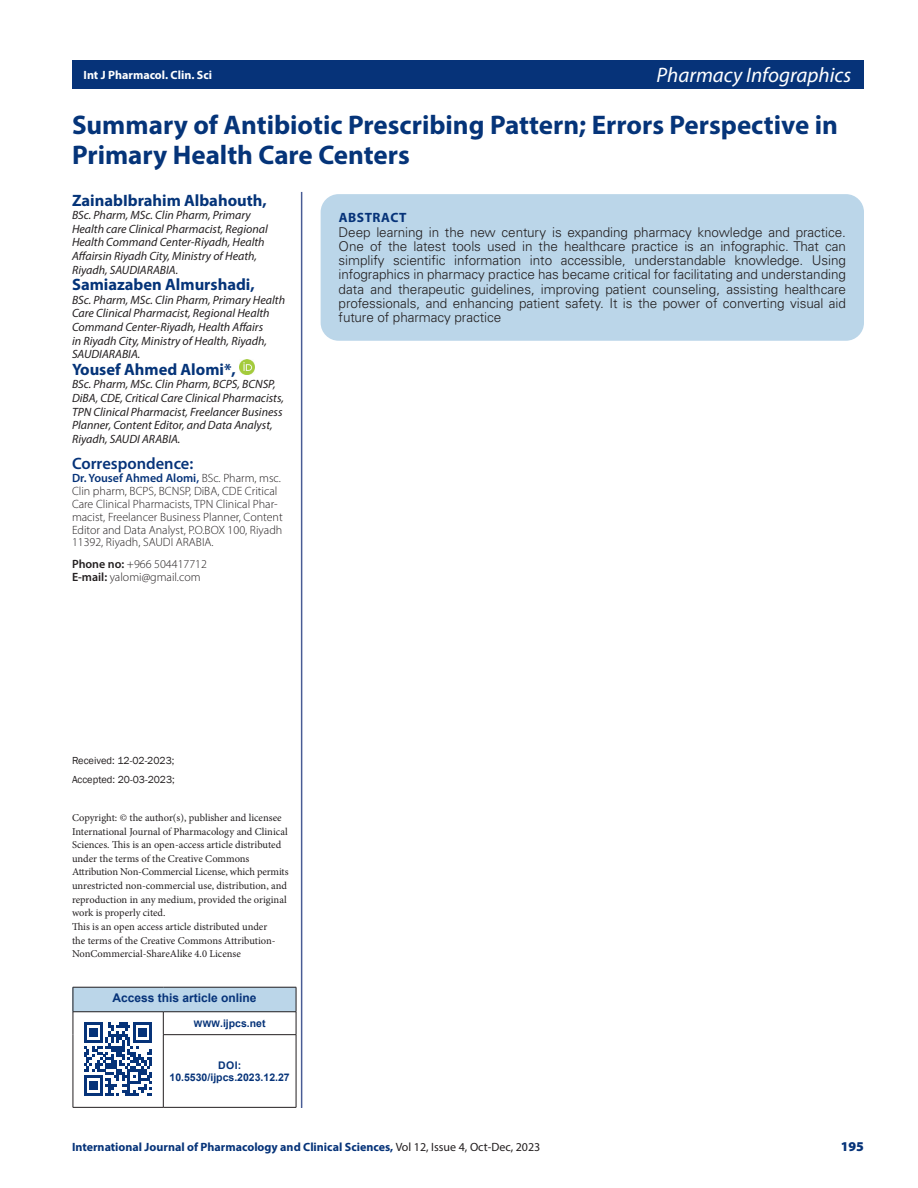
<style>
.page{position:relative;width:918px;height:1188px;background:#fff}
.page>*{position:absolute;margin:0;border:0;box-sizing:border-box;transform-origin:0 0}
.CT{font:700 27px/30px "Myriad Pro";color:#053479}
.t1{font:italic 21px "Myriad Pro";color:#fff}
.CA_Aff{font:700 16.5px "Myriad Pro";color:#053479}
.CA{font:600 16.5px "Myriad Pro";color:#063379}
.ABS_TXT{font:300 13.5px/14.2px "Univers LT Std";letter-spacing:-.005em;color:#231f20;text-align:justify}
.ABS_HD{font:700 13.5px "Myriad Pro";letter-spacing:.04em;color:#063379}
.t2{font:900 13.5px "Myriad Pro";color:#063379}
.CA_Aff-2{font:italic 12px/13.6px "Myriad Pro";color:#231f20}
.CA-2{font:300 12px/12.9px "Myriad Pro";color:#231f20}
.t3{font:700 12px "Myriad Pro";color:#063379}
.t4{font:700 12px "Arial";color:#063379}
.t5{font:700 12px "Myriad Pro";color:#fff}
.t6{font:10.5px/13.6px "Minion Pro";letter-spacing:-.005em;color:#231f20}
.t7{font:700 10.5px "Arial";color:#063379}
.HTC{font:10.5px "Franklin Gothic";color:#231f20}
.s1{font-weight:600;color:#063379}
.s2{font-weight:600}
.s3{font-size:9px}
.s4{font-weight:400;color:#231f20}
</style>
<div class="page">
<div style="left:72px;top:60px;width:792px;height:28px;background:#063379"></div>
<img style="left:239px;top:359px;width:16px;height:16px">
<div style="left:301px;top:192px;width:1px;height:916px;border:1px solid #485c95"></div>
<div style="left:73px;top:987px;width:223px;height:25px;background:#bbd6e9"></div>
<hr style="left:73px;top:987px;width:90px;height:1px;background:#231f20">
<hr style="left:163px;top:987px;width:133px;height:1px;background:#231f20">
<hr style="left:73px;top:1011px;width:90px;height:1px;background:#231f20">
<svg style="left:73px;top:987px;width:1px;height:48px"></svg>
<hr style="left:73px;top:1035px;width:1px;height:72px;background:#231f20">
<hr style="left:73px;top:1107px;width:90px;height:1px;background:#231f20">
<hr style="left:163px;top:1011px;width:133px;height:1px;background:#231f20">
<svg style="left:163px;top:1012px;width:1px;height:22px"></svg>
<svg style="left:296px;top:987px;width:1px;height:47px"></svg>
<hr style="left:163px;top:1034px;width:133px;height:1px;background:#231f20">
<hr style="left:163px;top:1035px;width:1px;height:72px;background:#231f20">
<hr style="left:296px;top:1035px;width:1px;height:72px;background:#231f20">
<hr style="left:163px;top:1107px;width:133px;height:1px;background:#231f20">
<svg style="left:84px;top:1022px;width:68px;height:74px"></svg>
<div style="left:321px;top:194px;width:543px;height:147px;background:#bbd6e9;border-radius:18px"></div>
<p class="t5" style="left:84px;top:68px;width:130px">Int J Pharmacol. Clin. Sci</p>
<h2 class="t1" style="left:657px;top:62px;width:196px">Pharmacy Infographics</h2>
<p class="CT" style="left:72px;top:109px;width:768px">Summary of Antibiotic Prescribing Pattern; Errors Perspective in<br>Primary Health Care Centers</p>
<p class="CA_Aff" style="left:72px;top:189px;width:196px">ZainabIbrahim Albahouth,</p>
<p class="CA_Aff-2" style="left:72px;top:208px;width:180px">BSc. Pharm, MSc. Clin Pharm, Primary</p>
<p class="CA_Aff-2" style="left:72px;top:222px;width:197px">Health care Clinical Pharmacist, Regional</p>
<p class="CA_Aff-2" style="left:72px;top:235px;width:194px">Health Command Center-Riyadh, Health</p>
<p class="CA_Aff-2" style="left:72px;top:249px;width:187px">Affairsin Riyadh City, Ministry of Heath,</p>
<p class="CA_Aff-2" style="left:72px;top:263px;width:108px">Riyadh, SAUDIARABIA.</p>
<p class="CA_Aff" style="left:72px;top:274px;width:184px">Samiazaben Almurshadi,</p>
<p class="CA_Aff-2" style="left:72px;top:293px;width:215px">BSc. Pharm, MSc. Clin Pharm, Primary Health Care Clinical Pharmacist, Regional Health Command Center-Riyadh, Health Affairs<br>in Riyadh City, Ministry of Health, Riyadh, SAUDIARABIA.</p>
<p class="CA_Aff" style="left:72px;top:359px;width:165px">Yousef Ahmed Alomi*,</p>
<p class="CA_Aff-2" style="left:72px;top:377px;width:205px">BSc. Pharm, MSc. Clin Pharm, BCPS, BCNSP,</p>
<p class="CA_Aff-2" style="left:72px;top:391px;width:213px">DiBA, CDE, Critical Care Clinical Pharmacists,</p>
<p class="CA_Aff-2" style="left:72px;top:405px;width:212px">TPN Clinical Pharmacist, Freelancer Business</p>
<p class="CA_Aff-2" style="left:72px;top:418px;width:202px">Planner, Content Editor, and Data Analyst,</p>
<p class="CA_Aff-2" style="left:72px;top:432px;width:110px">Riyadh, SAUDI ARABIA.</p>
<p class="CA" style="left:72px;top:453px;width:123px">Correspondence:</p>
<p class="CA-2" style="left:72px;top:472px;width:212px"><span class="s1">Dr. Yousef Ahmed Alomi,</span> BSc. Pharm, msc.<br>Clin pharm, BCPS, BCNSP, DiBA, CDE Critical Care Clinical Pharmacists, TPN Clinical Phar&shy;macist, Freelancer Business Planner, Content Editor and Data Analyst, P.O.BOX 100, Riyadh 11392, Riyadh, SAUDI ARABIA.</p>
<p class="CA-2" style="left:72px;top:558px;width:136px"><span class="s2">Phone no:</span> +966 504417712</p>
<p class="CA-2" style="left:72px;top:571px;width:130px"><span class="s2">E-mail:</span> yalomi@gmail.com</p>
<p class="ABS_HD" style="left:339px;top:209px;width:69px">ABSTRACT</p>
<p class="ABS_TXT" style="left:339px;top:225px;width:509px">Deep learning in the new century is expanding pharmacy knowledge and practice.<br>One of the latest tools used in the healthcare practice is an infographic. That can simplify scientific information into accessible, understandable knowledge. Using infographics in pharmacy practice has became critical for facilitating and understanding data and therapeutic guidelines, improving patient counseling, assisting healthcare professionals, and enhancing patient safety. It is the power of converting visual aid future of pharmacy practice</p>
<p class="HTC" style="left:72px;top:754px;width:104px">Received: 12-02-2023;</p>
<p class="HTC" style="left:72px;top:773px;width:104px">Accepted: 20-03-2023;</p>
<p class="t6" style="left:72px;top:811px;width:218px">Copyright: © the author(s), publisher and licensee International Journal of Pharmacology and Clinical Sciences. This is an open-access article distributed under the terms of the Creative Commons Attribution Non-Commercial License, which permits unrestricted non-commercial use, distribution, and reproduction in any medium, provided the original work is properly cited.</p>
<p class="t6" style="left:72px;top:920px;width:205px">This is an open access article distributed under the terms of the Creative Commons Attribution-<br>NonCommercial-ShareAlike 4.0 License</p>
<h1 class="t4" style="left:112px;top:989px;width:146px">Access this article online</h1>
<h1 class="t7" style="left:194px;top:1016px;width:73px"><span class="s3">WWW</span>.ijpcs.net</h1>
<h1 class="t7" style="left:218px;top:1057px;width:25px">DOI:</h1>
<h1 class="t7" style="left:170px;top:1070px;width:122px">10.5530/ijpcs.2023.12.27</h1>
<p class="t3" style="left:72px;top:1139px;width:470px">International Journal of Pharmacology and Clinical Sciences, <span class="s4">Vol 12, Issue 4, Oct-Dec, 2023</span></p>
<p class="t2" style="left:841px;top:1137px;width:25px">195</p>
</div>
